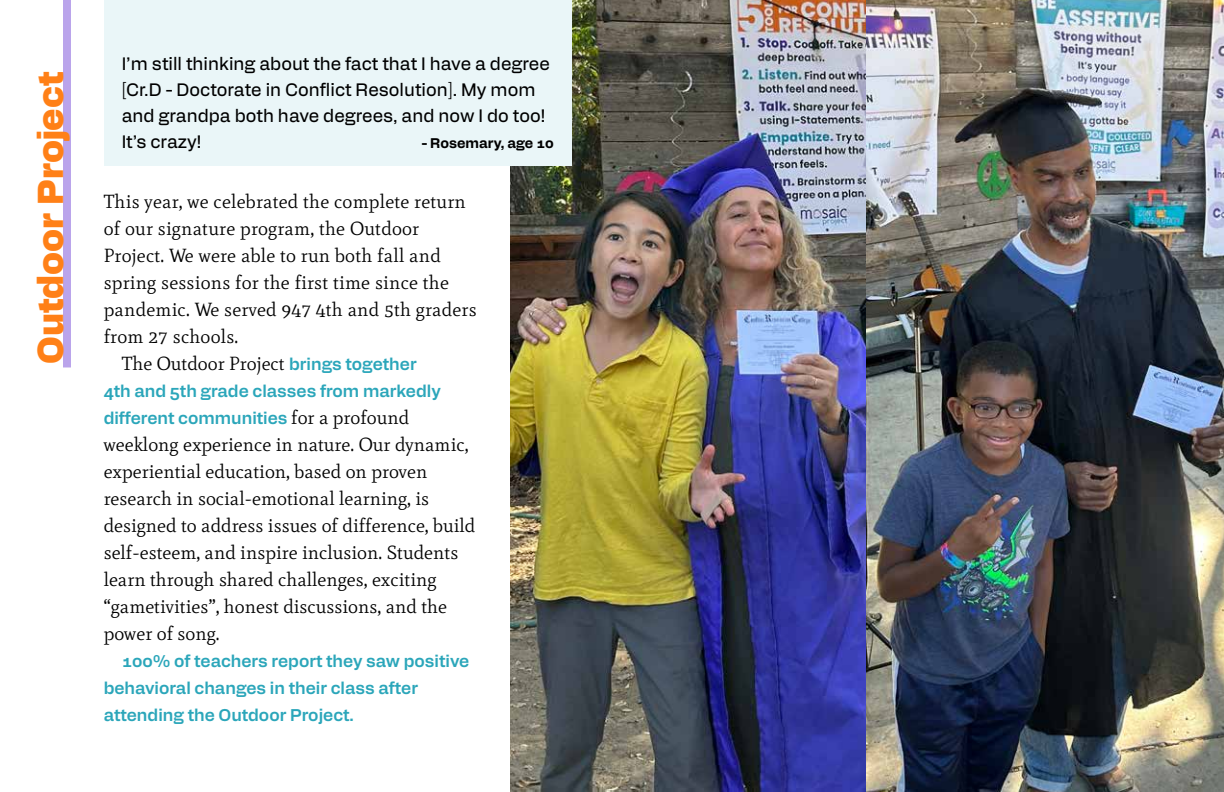
<style>
.page{position:relative;width:1224px;height:792px;background:#fff}
.page>*{position:absolute;margin:0;border:0;box-sizing:border-box;transform-origin:0 0}
.t1{font:900 36px "Alfabet";color:#ff8017}
.t2{font:19px/27px "Mate";color:#000}
.t3{font:18px/26px "Alfabet";color:#000}
.t4{font:600 17px/27px "Alfabet";color:#2ba6ba}
.t5{font:700 14px "Alfabet";color:#000}
.s1{font-family:"Alfabet";font-weight:600;font-size:17px;color:#2ba6ba}
.s2{font-family:"Mate";font-weight:400;font-size:19px;color:#000}
</style>
<div class="page">
<div style="left:63px;top:0;width:8px;height:367px;background:#baa4eb"></div>
<img style="left:511px;top:0;width:356px;height:792px">
<img style="left:867px;top:0;width:357px;height:792px">
<div style="left:104px;top:0;width:468px;height:166px;background:#eaf6f8"></div>
<h1 class="t1" style="left:24px;top:364px;width:293px;rotate:-90deg">Outdoor Project</h1>
<p class="t3" style="left:122px;top:49px;width:430px">I’m still thinking about the fact that I have a degree [Cr.D - Doctorate in Conflict Resolution]. My mom and grandpa both have degrees, and now I do too!<br>It’s crazy!</p>
<p class="t5" style="left:422px;top:132px;width:133px">- Rosemary, age 10</p>
<p class="t2" style="left:104px;top:188px;width:364px">This year, we celebrated the complete return</p>
<p class="t2" style="left:104px;top:215px;width:317px">of our signature program, the Outdoor</p>
<p class="t2" style="left:104px;top:242px;width:339px">Project. We were able to run both fall and</p>
<p class="t2" style="left:104px;top:269px;width:347px">spring sessions for the first time since the</p>
<p class="t2" style="left:104px;top:296px;width:375px">pandemic. We served 947 4th and 5th graders</p>
<p class="t2" style="left:104px;top:323px;width:136px">from 27 schools.</p>
<p class="t2" style="left:122px;top:350px;width:297px">The Outdoor Project <span class="s1">brings together</span></p>
<p class="t4" style="left:104px;top:377px;width:339px">4th and 5th grade classes from markedly different communities <span class="s2">for a profound</span></p>
<p class="t2" style="left:104px;top:431px;width:373px">weeklong experience in nature. Our dynamic, experiential education, based on proven research in social-emotional learning, is designed to address issues of difference, build self-esteem, and inspire inclusion. Students learn through shared challenges, exciting “gametivities”, honest discussions, and the power of song.</p>
<p class="t4" style="left:104px;top:647px;width:367px;text-indent:18px">100% of teachers report they saw positive behavioral changes in their class after attending the Outdoor Project.</p>
</div>
